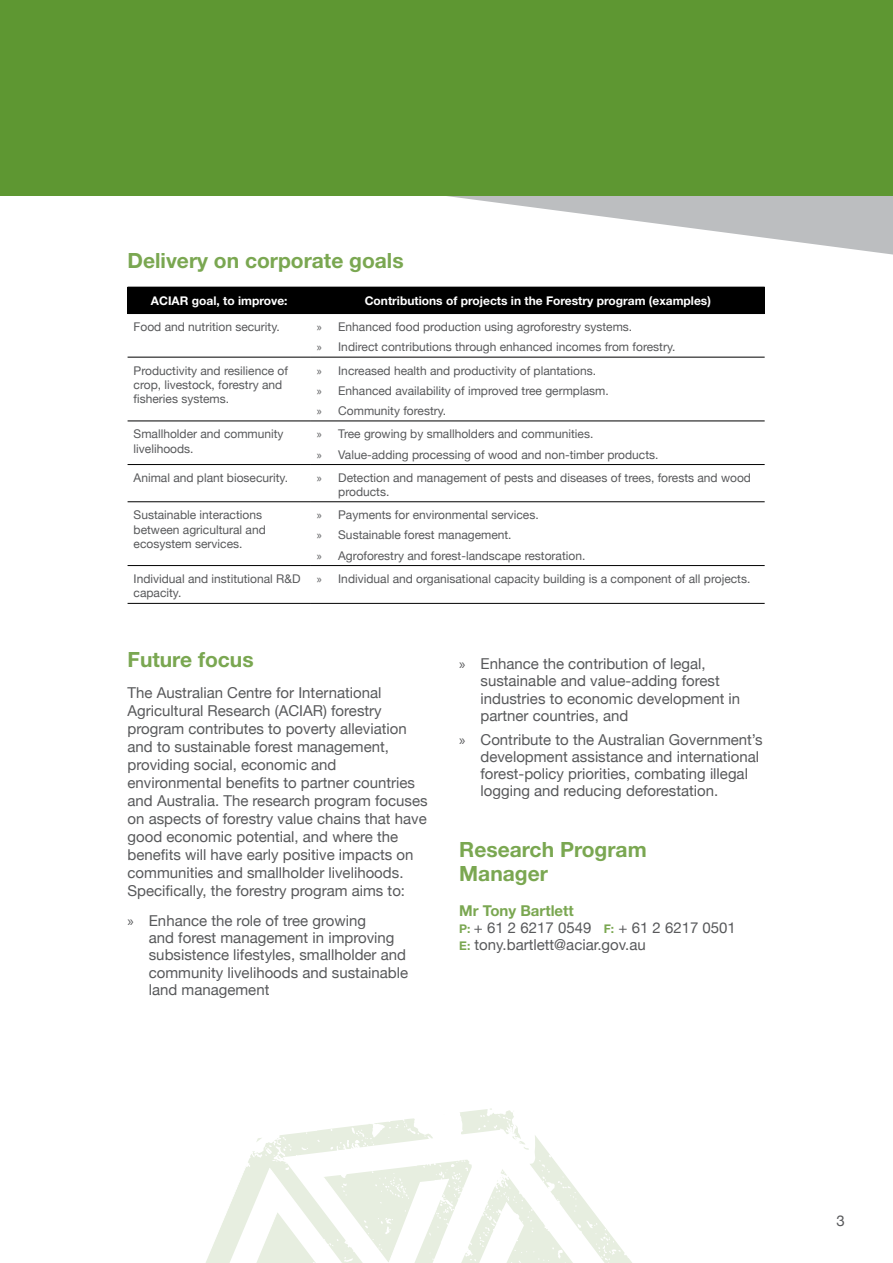
<style>
.page{position:relative;width:893px;height:1263px;background:#fff}
.page>*{position:absolute;margin:0;border:0;box-sizing:border-box;transform-origin:0 0}
.t1{font:700 21px/24.2px "Helvetica Neue";color:#7aa751}
.t2{font:15px/17.2px "Helvetica Neue";color:#58595b}
.t3{font:12px/20.1px "Helvetica Neue";color:#58595b}
.t4{font:700 12px "Helvetica Neue";color:#fff}
.s1{font-family:"Myriad Pro"}
.s2{font-weight:700;color:#7aa751}
.s3{font-weight:700;font-size:12px;color:#7aa751}
</style>
<div class="page">
<svg style="left:447px;top:196px;width:446px;height:59px"></svg>
<div style="left:0;top:0;width:893px;height:196px;background:#5e9732"></div>
<svg style="left:206px;top:1108px;width:426px;height:155px"></svg>
<div style="left:128px;top:287px;width:183px;height:27px;background:#000"></div>
<div style="left:311px;top:287px;width:454px;height:27px;background:#000"></div>
<hr style="left:128px;top:357px;width:183px;height:1px;background:#000">
<hr style="left:311px;top:357px;width:454px;height:1px;background:#000">
<hr style="left:128px;top:421px;width:183px;height:1px;background:#000">
<hr style="left:311px;top:421px;width:454px;height:1px;background:#000">
<hr style="left:128px;top:464px;width:183px;height:1px;background:#000">
<hr style="left:311px;top:464px;width:454px;height:1px;background:#000">
<hr style="left:128px;top:501px;width:183px;height:1px;background:#000">
<hr style="left:311px;top:501px;width:454px;height:1px;background:#000">
<hr style="left:128px;top:565px;width:183px;height:1px;background:#000">
<hr style="left:311px;top:565px;width:454px;height:1px;background:#000">
<hr style="left:128px;top:603px;width:183px;height:1px;background:#000">
<hr style="left:311px;top:603px;width:454px;height:1px;background:#000">
<h1 class="t1" style="left:128px;top:248px;width:278px">Delivery on corporate goals</h1>
<p class="t4" style="left:151px;top:293px;width:138px">ACIAR goal, to improve:</p>
<p class="t4" style="left:365px;top:293px;width:348px">Contributions of projects in the Forestry program (examples)</p>
<p class="t3" style="left:134px;top:317px;width:148px">Food and nutrition security.</p>
<p class="t3" style="left:317px;top:317px;width:360px"><span class="s1">»</span> Enhanced food production using agroforestry systems.<br><span class="s1">»</span> Indirect contributions through enhanced incomes from forestry.</p>
<p class="t3" style="left:134px;top:364px;width:156px;line-height:14.4px">Productivity and resilience of crop, livestock, forestry and fisheries systems.</p>
<p class="t3" style="left:317px;top:361px;width:293px"><span class="s1">»</span> Increased health and productivity of plantations.<br><span class="s1">»</span> Enhanced availability of improved tree germplasm. <span class="s1">»</span> Community forestry.</p>
<p class="t3" style="left:134px;top:428px;width:152px;line-height:14.4px">Smallholder and community livelihoods.</p>
<p class="t3" style="left:317px;top:425px;width:343px"><span class="s1">»</span> Tree growing by smallholders and communities.<br><span class="s1">»</span> Value-adding processing of wood and non-timber products.</p>
<p class="t3" style="left:134px;top:468px;width:156px">Animal and plant biosecurity.</p>
<p class="t3" style="left:338px;top:471px;width:414px;line-height:13.8px;text-indent:-21px"><span class="s1">»</span> Detection and management of pests and diseases of trees, forests and wood products.</p>
<p class="t3" style="left:134px;top:508px;width:134px;line-height:14.4px">Sustainable interactions between agricultural and ecosystem services.</p>
<p class="t3" style="left:317px;top:505px;width:270px"><span class="s1">»</span> Payments for environmental services.<br><span class="s1">»</span> Sustainable forest management.<br><span class="s1">»</span> Agroforestry and forest-landscape restoration.</p>
<p class="t3" style="left:134px;top:572px;width:168px;line-height:14.4px">Individual and institutional R&amp;D capacity.</p>
<p class="t3" style="left:317px;top:569px;width:435px"><span class="s1">»</span> Individual and organisational capacity building is a component of all projects.</p>
<h1 class="t1" style="left:128px;top:647px;width:128px">Future focus</h1>
<p class="t2" style="left:128px;top:684px;width:302px;line-height:18px">The Australian Centre for International Agricultural Research (ACIAR) forestry program contributes to poverty alleviation and to sustainable forest management, providing social, economic and environmental benefits to partner countries and Australia. The research program focuses on aspects of forestry value chains that have good economic potential, and where the benefits will have early positive impacts on communities and smallholder livelihoods.<br>Specifically, the forestry program aims to:</p>
<p class="t2" style="left:149px;top:913px;width:261px;text-indent:-21px"><span class="s1">»</span> Enhance the role of tree growing<br>and forest management in improving subsistence lifestyles, smallholder and community livelihoods and sustainable land management</p>
<p class="t2" style="left:480px;top:656px;width:261px;text-indent:-21px"><span class="s1">»</span> Enhance the contribution of legal, sustainable and value-adding forest industries to economic development in partner countries, and</p>
<p class="t2" style="left:480px;top:731px;width:283px;text-indent:-21px"><span class="s1">»</span> Contribute to the Australian Government’s development assistance and international forest-policy priorities, combating illegal logging and reducing deforestation.</p>
<h1 class="t1" style="left:459px;top:837px;width:189px">Research Program<br>Manager</h1>
<p class="t2" style="left:459px;top:902px;width:278px"><span class="s2">Mr Tony Bartlett<br></span><span class="s3">P:</span> + 61 2 6217 0549 <span class="s3">F:</span> + 61 2 6217 0501<br><span class="s3">E:</span> tony.bartlett@aciar.gov.au</p>
<p class="t2" style="left:836px;top:1213px;width:10px">3</p>
</div>
